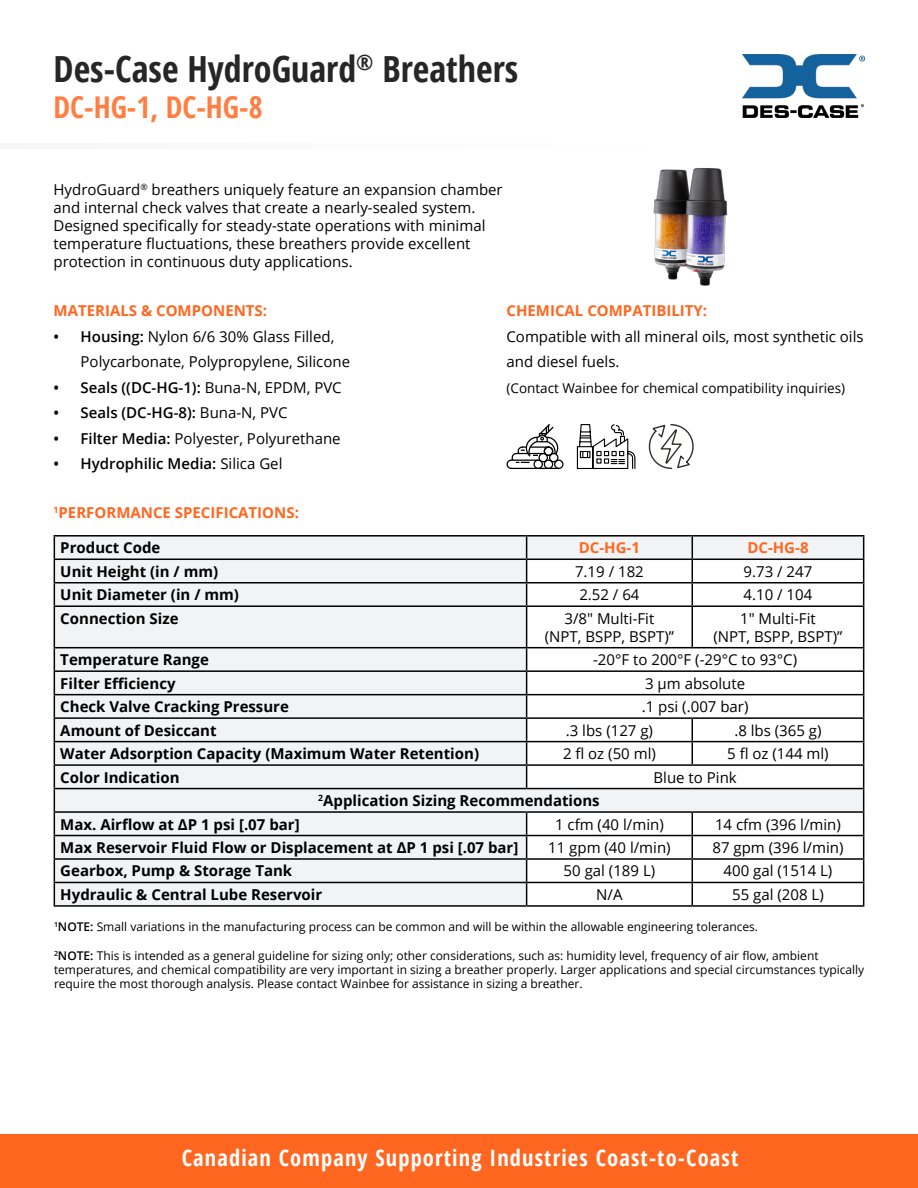
<style>
.page{position:relative;width:918px;height:1188px;background:#fff}
.page>*{position:absolute;margin:0;border:0;box-sizing:border-box;transform-origin:0 0}
.t1{font:700 condensed 36px "Open Sans";color:#262626}
.t2{font:700 condensed 30px "Open Sans";color:#ff7e42}
.t3{font:700 condensed 22.5px "Open Sans";letter-spacing:.05em;color:#fff}
.t4{font:15px/18px "Open Sans";color:#000}
.t5{font:700 15px "Open Sans";color:#000}
.t6{font:600 15px "Open Sans";color:#000}
.t7{font:700 15px "Open Sans";color:#ff6720}
.t8{font:13.5px "Open Sans";color:#000}
.t9{font:12px "Open Sans";color:#000}
.s1{font-weight:600}
.s2{font-weight:400}
</style>
<div class="page">
<div style="left:0;top:1134px;width:918px;height:54px;background:#ff6720"></div>
<img style="left:653px;top:168px;width:75px;height:118px">
<svg style="left:55px;top:537px;width:808px;height:368px;fill:#f2f3f4"></svg>
<hr style="left:54px;top:535px;width:473px;height:2px;background:#000">
<hr style="left:527px;top:535px;width:165px;height:2px;background:#000">
<hr style="left:692px;top:535px;width:172px;height:2px;background:#000">
<hr style="left:54px;top:559px;width:473px;height:1px;background:#000">
<hr style="left:527px;top:559px;width:165px;height:1px;background:#000">
<hr style="left:692px;top:559px;width:172px;height:1px;background:#000">
<hr style="left:54px;top:582px;width:473px;height:1px;background:#000">
<svg style="left:54px;top:537px;width:1px;height:68px"></svg>
<hr style="left:527px;top:582px;width:165px;height:1px;background:#000">
<svg style="left:526px;top:537px;width:1px;height:68px"></svg>
<hr style="left:692px;top:582px;width:172px;height:1px;background:#000">
<svg style="left:692px;top:537px;width:1px;height:68px"></svg>
<svg style="left:863px;top:537px;width:1px;height:68px"></svg>
<hr style="left:54px;top:605px;width:473px;height:2px;background:#000">
<hr style="left:54px;top:607px;width:1px;height:40px;background:#000">
<hr style="left:527px;top:605px;width:165px;height:2px;background:#000">
<hr style="left:526px;top:607px;width:1px;height:40px;background:#000">
<hr style="left:692px;top:605px;width:172px;height:2px;background:#000">
<hr style="left:692px;top:607px;width:1px;height:40px;background:#000">
<hr style="left:863px;top:607px;width:1px;height:40px;background:#000">
<hr style="left:54px;top:647px;width:473px;height:1px;background:#000">
<hr style="left:527px;top:647px;width:165px;height:1px;background:#000">
<hr style="left:692px;top:647px;width:172px;height:1px;background:#000">
<hr style="left:54px;top:670px;width:473px;height:2px;background:#000">
<hr style="left:527px;top:670px;width:165px;height:2px;background:#000">
<hr style="left:692px;top:670px;width:172px;height:2px;background:#000">
<hr style="left:54px;top:694px;width:473px;height:1px;background:#000">
<hr style="left:527px;top:694px;width:165px;height:1px;background:#000">
<hr style="left:692px;top:694px;width:172px;height:1px;background:#000">
<hr style="left:54px;top:717px;width:473px;height:2px;background:#000">
<hr style="left:527px;top:717px;width:165px;height:2px;background:#000">
<hr style="left:692px;top:717px;width:172px;height:2px;background:#000">
<hr style="left:54px;top:741px;width:473px;height:1px;background:#000">
<hr style="left:527px;top:741px;width:165px;height:1px;background:#000">
<hr style="left:692px;top:741px;width:172px;height:1px;background:#000">
<svg style="left:692px;top:719px;width:1px;height:45px"></svg>
<hr style="left:54px;top:764px;width:473px;height:2px;background:#000">
<hr style="left:527px;top:764px;width:165px;height:2px;background:#000">
<svg style="left:526px;top:648px;width:1px;height:140px"></svg>
<hr style="left:692px;top:764px;width:172px;height:2px;background:#000">
<hr style="left:54px;top:788px;width:473px;height:1px;background:#000">
<hr style="left:527px;top:788px;width:165px;height:1px;background:#000">
<hr style="left:692px;top:788px;width:172px;height:1px;background:#000">
<hr style="left:54px;top:811px;width:473px;height:2px;background:#000">
<hr style="left:527px;top:811px;width:165px;height:2px;background:#000">
<hr style="left:692px;top:811px;width:172px;height:2px;background:#000">
<hr style="left:54px;top:835px;width:473px;height:1px;background:#000">
<hr style="left:527px;top:835px;width:165px;height:1px;background:#000">
<hr style="left:692px;top:835px;width:172px;height:1px;background:#000">
<hr style="left:54px;top:858px;width:473px;height:2px;background:#000">
<hr style="left:527px;top:858px;width:165px;height:2px;background:#000">
<hr style="left:692px;top:858px;width:172px;height:2px;background:#000">
<hr style="left:54px;top:882px;width:473px;height:1px;background:#000">
<svg style="left:54px;top:648px;width:1px;height:257px"></svg>
<hr style="left:527px;top:882px;width:165px;height:1px;background:#000">
<svg style="left:526px;top:813px;width:1px;height:92px"></svg>
<hr style="left:692px;top:882px;width:172px;height:1px;background:#000">
<svg style="left:692px;top:813px;width:1px;height:92px"></svg>
<svg style="left:863px;top:648px;width:1px;height:257px"></svg>
<hr style="left:54px;top:905px;width:473px;height:2px;background:#000">
<hr style="left:527px;top:905px;width:165px;height:2px;background:#000">
<hr style="left:692px;top:905px;width:172px;height:2px;background:#000">
<div style="left:0;top:143px;width:714px;height:5px;background:#fbfbfb"></div>
<img style="left:742px;top:54px;width:122px;height:64px">
<svg style="left:507px;top:424px;width:57px;height:45px"></svg>
<svg style="left:576px;top:424px;width:60px;height:45px"></svg>
<svg style="left:648px;top:424px;width:46px;height:45px"></svg>
<p class="t1" style="left:54px;top:43px;width:466px">Des-Case HydroGuard<sup>®</sup> Breathers</p>
<p class="t2" style="left:54px;top:86px;width:211px">DC-HG-1, DC-HG-8</p>
<p class="t4" style="left:54px;top:181px;width:451px">HydroGuard<sup>®</sup> breathers uniquely feature an expansion chamber and internal check valves that create a nearly-sealed system.<br>Designed specifically for steady-state operations with minimal temperature fluctuations, these breathers provide excellent protection in continuous duty applications.</p>
<p class="t7" style="left:54px;top:300px;width:215px">MATERIALS &amp; COMPONENTS:</p>
<p class="t4" style="left:81px;top:323px;width:271px;line-height:25.5px;text-indent:-27px"><span class="s1">• Housing:</span> Nylon 6/6 30% Glass Filled,<br>Polycarbonate, Polypropylene, Silicone</p>
<p class="t6" style="left:54px;top:377px;width:290px">• Seals ((DC-HG-1): <span class="s2">Buna-N, EPDM, PVC</span></p>
<p class="t6" style="left:54px;top:402px;width:235px">• Seals (DC-HG-8): <span class="s2">Buna-N, PVC</span></p>
<p class="t4" style="left:54px;top:429px;width:289px"><span class="s1">• Filter Media:</span> Polyester, Polyurethane</p>
<p class="t6" style="left:54px;top:453px;width:230px">• Hydrophilic Media: <span class="s2">Silica Gel</span></p>
<p class="t7" style="left:54px;top:502px;width:247px"><sup>1</sup>PERFORMANCE SPECIFICATIONS:</p>
<p class="t7" style="left:507px;top:300px;width:202px">CHEMICAL COMPATIBILITY:</p>
<p class="t4" style="left:507px;top:323px;width:359px;line-height:25.5px">Compatible with all mineral oils, most synthetic oils and diesel fuels.</p>
<p class="t8" style="left:507px;top:378px;width:340px">(Contact Wainbee for chemical compatibility inquiries)</p>
<p class="t5" style="left:60px;top:537px;width:102px">Product Code</p>
<p class="t7" style="left:579px;top:537px;width:63px">DC-HG-1</p>
<p class="t7" style="left:747px;top:537px;width:63px">DC-HG-8</p>
<p class="t5" style="left:60px;top:561px;width:159px">Unit Height (in / mm)</p>
<p class="t4" style="left:575px;top:562px;width:70px">7.19 / 182</p>
<p class="t4" style="left:744px;top:562px;width:70px">9.73 / 247</p>
<p class="t5" style="left:60px;top:584px;width:180px">Unit Diameter (in / mm)</p>
<p class="t4" style="left:579px;top:585px;width:62px">2.52 / 64</p>
<p class="t4" style="left:744px;top:585px;width:70px">4.10 / 104</p>
<p class="t5" style="left:60px;top:608px;width:120px">Connection Size</p>
<p class="t4" style="left:565px;top:609px;width:91px">3/8″ Multi-Fit</p>
<p class="t4" style="left:545px;top:627px;width:131px">(NPT, BSPP, BSPT)”</p>
<p class="t4" style="left:740px;top:609px;width:77px">1″ Multi-Fit</p>
<p class="t4" style="left:713px;top:627px;width:131px">(NPT, BSPP, BSPT)”</p>
<p class="t5" style="left:60px;top:649px;width:150px">Temperature Range</p>
<p class="t4" style="left:593px;top:650px;width:206px">-20°F to 200°F (-29°C to 93°C)</p>
<p class="t5" style="left:60px;top:673px;width:117px">Filter Efficiency</p>
<p class="t4" style="left:645px;top:674px;width:102px">3 μm absolute</p>
<p class="t5" style="left:60px;top:696px;width:230px">Check Valve Cracking Pressure</p>
<p class="t4" style="left:642px;top:697px;width:108px">.1 psi (.007 bar)</p>
<p class="t5" style="left:60px;top:720px;width:158px">Amount of Desiccant</p>
<p class="t4" style="left:566px;top:721px;width:89px">.3 lbs (127 g)</p>
<p class="t4" style="left:734px;top:721px;width:89px">.8 lbs (365 g)</p>
<p class="t5" style="left:60px;top:743px;width:420px">Water Adsorption Capacity (Maximum Water Retention)</p>
<p class="t4" style="left:563px;top:744px;width:94px">2 fl oz (50 ml)</p>
<p class="t4" style="left:727px;top:744px;width:103px">5 fl oz (144 ml)</p>
<p class="t5" style="left:60px;top:767px;width:121px">Color Indication</p>
<p class="t4" style="left:654px;top:768px;width:85px">Blue to Pink</p>
<p class="t5" style="left:318px;top:790px;width:283px"><sup>2</sup>Application Sizing Recommendations</p>
<p class="t5" style="left:60px;top:813px;width:241px">Max. Airflow at ΔP 1 psi [.07 bar]</p>
<p class="t4" style="left:555px;top:815px;width:110px">1 cfm (40 l/min)</p>
<p class="t4" style="left:715px;top:815px;width:127px">14 cfm (396 l/min)</p>
<p class="t5" style="left:60px;top:837px;width:460px">Max Reservoir Fluid Flow or Displacement at ΔP 1 psi [.07 bar]</p>
<p class="t4" style="left:548px;top:838px;width:124px">11 gpm (40 l/min)</p>
<p class="t4" style="left:712px;top:838px;width:133px">87 gpm (396 l/min)</p>
<p class="t5" style="left:60px;top:860px;width:233px">Gearbox, Pump &amp; Storage Tank</p>
<p class="t4" style="left:564px;top:862px;width:93px">50 gal (189 L)</p>
<p class="t4" style="left:724px;top:862px;width:110px">400 gal (1514 L)</p>
<p class="t5" style="left:60px;top:884px;width:263px">Hydraulic &amp; Central Lube Reservoir</p>
<p class="t4" style="left:596px;top:885px;width:28px">N/A</p>
<p class="t4" style="left:732px;top:885px;width:93px">55 gal (208 L)</p>
<p class="t9" style="left:54px;top:918px;width:706px"><sup>1</sup><span class="s1">NOTE:</span> Small variations in the manufacturing process can be common and will be within the allowable engineering tolerances.</p>
<p class="t9" style="left:54px;top:947px;width:766px"><sup>2</sup><span class="s1">NOTE:</span> This is intended as a general guideline for sizing only; other considerations, such as: humidity level, frequency of air flow, ambient</p>
<p class="t9" style="left:54px;top:962px;width:812px">temperatures, and chemical compatibility are very important in sizing a breather properly. Larger applications and special circumstances typically</p>
<p class="t9" style="left:54px;top:976px;width:530px">require the most thorough analysis. Please contact Wainbee for assistance in sizing a breather.</p>
<p class="t3" style="left:182px;top:1142px;width:558px">Canadian Company Supporting Industries Coast-to-Coast</p>
</div>
